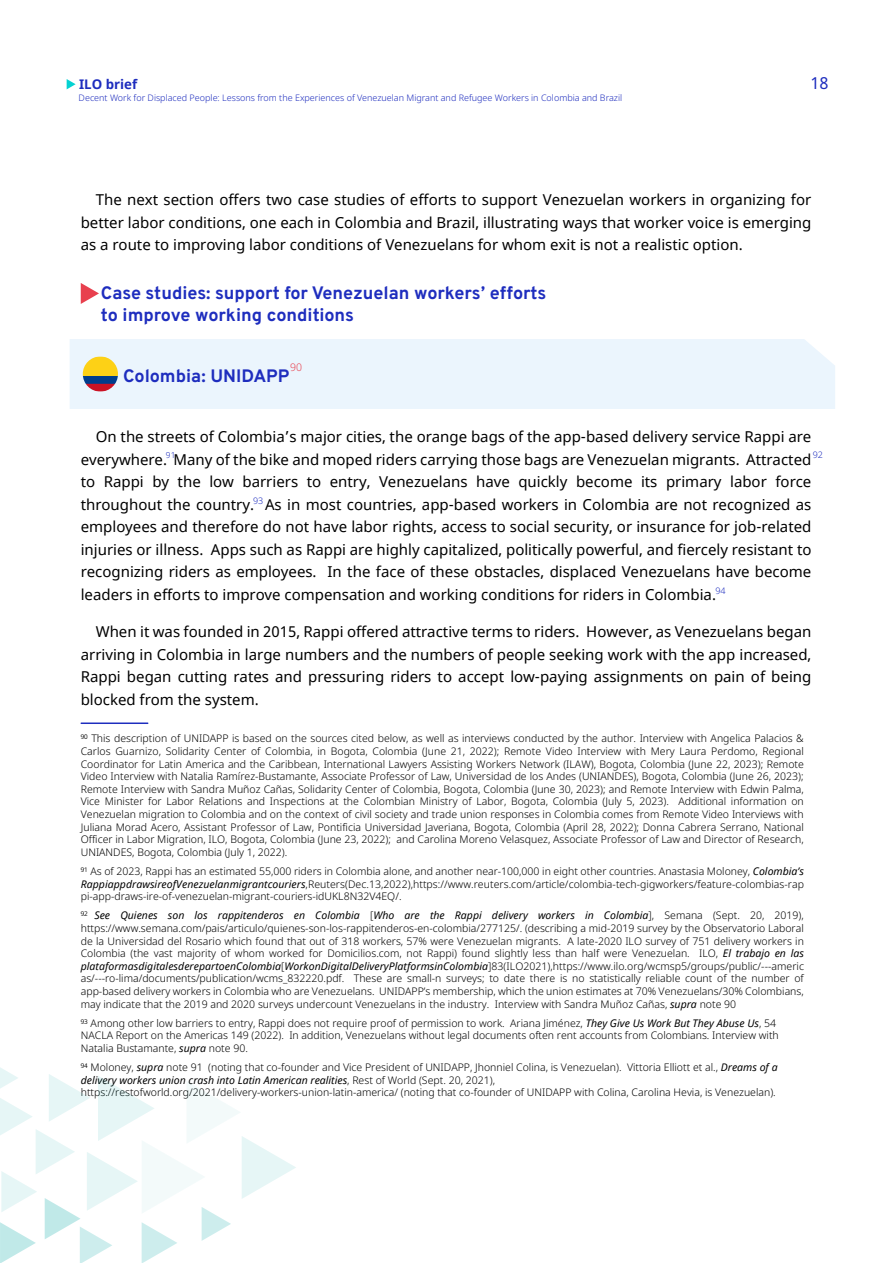
<style>
.page{position:relative;width:893px;height:1263px;background:#fff}
.page>*{position:absolute;margin:0;border:0;box-sizing:border-box;transform-origin:0 0}
.t1{font:18px/21.6px "Overpass";color:#1e2dbe}
.t2{font:16.5px "Noto Sans";color:#1e2dbe}
.t3{font:15px/22.5px "Noto Sans";color:#000;text-align:justify}
.t4{font:700 13.2px "Noto Sans";color:#1e2dbe}
.t5{font:300 10.5px/12.6px "Noto Sans";color:#000;text-align:justify}
.t6{font:300 10.5px "Noto Sans";color:#e8404e}
.t7{font:300 9px "Noto Sans";color:#1e2dbe}
.t8{font:300 8.25px "Noto Sans";color:#1e2dbe}
.s1{font-weight:400;font-style:italic}
.s2{color:#fff}
</style>
<div class="page">
<div style="left:70px;top:339px;width:765px;height:70px;background:#ebf5fd"></div>
<svg style="left:83px;top:356px;width:35px;height:20px"></svg>
<div style="left:83px;top:376px;width:35px;height:8px;background:#003d8c"></div>
<svg style="left:83px;top:384px;width:35px;height:8px"></svg>
<svg style="left:81px;top:283px;width:18px;height:21px"></svg>
<svg style="left:67px;top:79px;width:9px;height:10px"></svg>
<hr style="left:81px;top:722px;width:67px;height:2px;background:#1e2dbe">
<svg style="left:0;top:1067px;width:296px;height:196px"></svg>
<p class="t4" style="left:79px;top:75px;width:60px">ILO brief</p>
<p class="t7" style="left:79px;top:92px;width:545px">Decent Work for Displaced People: Lessons from the Experiences of Venezuelan Migrant and Refugee Workers in Colombia and Brazil</p>
<h2 class="t2" style="left:810px;top:72px;width:20px">18</h2>
<p class="t3" style="left:81px;top:189px;width:732px;text-indent:15px">The next section offers two case studies of efforts to support Venezuelan workers in organizing for better labor conditions, one each in Colombia and Brazil, illustrating ways that worker voice is emerging as a route to improving labor conditions of Venezuelans for whom exit is not a realistic option.</p>
<h1 class="t1" style="left:101px;top:281px;width:447px">Case studies: support for Venezuelan workers’ efforts to improve working conditions</h1>
<p class="t6" style="left:290px;top:360px;width:13px">90</p>
<h1 class="t1" style="left:123px;top:364px;width:168px">Colombia: UNIDAPP</h1>
<p class="t3" style="left:81px;top:426px;width:732px;text-indent:15px">On the streets of Colombia’s major cities, the orange bags of the app-based delivery service Rappi are everywhere. Many of the bike and moped riders carrying those bags are Venezuelan migrants. Attracted to Rappi by the low barriers to entry, Venezuelans have quickly become its primary labor force throughout the country. As in most countries, app-based workers in Colombia are not recognized as employees and therefore do not have labor rights, access to social security, or insurance for job-related injuries or illness. Apps such as Rappi are highly capitalized, politically powerful, and fiercely resistant to recognizing riders as employees. In the face of these obstacles, displaced Venezuelans have become leaders in efforts to improve compensation and working conditions for riders in Colombia.</p>
<p class="t3" style="left:81px;top:621px;width:732px;text-indent:15px">When it was founded in 2015, Rappi offered attractive terms to riders. However, as Venezuelans began arriving in Colombia in large numbers and the numbers of people seeking work with the app increased, Rappi began cutting rates and pressuring riders to accept low-paying assignments on pain of being blocked from the system.</p>
<p class="t7" style="left:813px;top:449px;width:12px">92</p>
<p class="t8" style="left:166px;top:449px;width:11px">91</p>
<p class="t7" style="left:253px;top:495px;width:12px">93</p>
<p class="t7" style="left:715px;top:584px;width:12px">94</p>
<p class="t5" style="left:81px;top:732px;width:725px">90 This description of UNIDAPP is based on the sources cited below, as well as interviews conducted by the author. Interview with Angelica Palacios &amp; Carlos Guarnizo, Solidarity Center of Colombia, in Bogota, Colombia (June 21, 2022); Remote Video Interview with Mery Laura Perdomo, Regional Coordinator for Latin America and the Caribbean, International Lawyers Assisting Workers Network (ILAW), Bogota, Colombia (June 22, 2023); Remote Video Interview with Natalia Ramírez-Bustamante, Associate Professor of Law, Universidad de los Andes (UNIANDES), Bogota, Colombia (June 26, 2023); Remote Interview with Sandra Muñoz Cañas, Solidarity Center of Colombia, Bogota, Colombia (June 30, 2023); and Remote Interview with Edwin Palma, Vice Minister for Labor Relations and Inspections at the Colombian Ministry of Labor, Bogota, Colombia (July 5, 2023). Additional information on Venezuelan migration to Colombia and on the context of civil society and trade union responses in Colombia comes from Remote Video Interviews with Juliana Morad Acero, Assistant Professor of Law, Pontificia Universidad Javeriana, Bogota, Colombia (April 28, 2022); Donna Cabrera Serrano, National Officer in Labor Migration, ILO, Bogota, Colombia (June 23, 2022); and Carolina Moreno Velasquez, Associate Professor of Law and Director of Research, UNIANDES, Bogota, Colombia (July 1, 2022).</p>
<p class="t5" style="left:81px;top:865px;width:725px">91 As of 2023, Rappi has an estimated 55,000 riders in Colombia alone, and another near-100,000 in eight other countries. Anastasia Moloney, <span class="s1">Colombia’s RappiappdrawsireofVenezuelanmigrantcouriers</span>,Reuters(Dec.13,2022),https://www.reuters.com/article/colombia-tech-gigworkers/feature-colombias-rap pi-app-draws-ire-of-venezuelan-migrant-couriers-idUKL8N32V4EQ/.</p>
<p class="t5" style="left:81px;top:909px;width:725px">92<span class="s2">C</span><span class="s1">See Quienes son los rappitenderos en Colombia</span> [<span class="s1">Who are the Rappi delivery workers in Colombia</span>], Semana (Sept. 20, 2019), https://www.semana.com/pais/articulo/quienes-son-los-rappitenderos-en-colombia/277125/. (describing a mid-2019 survey by the Observatorio Laboral de la Universidad del Rosario which found that out of 318 workers, 57% were Venezuelan migrants. A late-2020 ILO survey of 751 delivery workers in Colombia (the vast majority of whom worked for Domicilios.com, not Rappi) found slightly less than half were Venezuelan. ILO, <span class="s1">El trabajo en las plataformasdigitalesderepartoenColombia</span>[<span class="s1">WorkonDigitalDeliveryPlatformsinColombia</span>]83(ILO2021),https://www.ilo.org/wcmsp5/groups/public/---americ as/---ro-lima/documents/publication/wcms_832220.pdf. These are small-n surveys; to date there is no statistically reliable count of the number of app-based delivery workers in Colombia who are Venezuelans. UNIDAPP’s membership, which the union estimates at 70% Venezuelans/30% Colombians, may indicate that the 2019 and 2020 surveys undercount Venezuelans in the industry. Interview with Sandra Muñoz Cañas, <span class="s1">supra</span> note 90</p>
<p class="t5" style="left:81px;top:1017px;width:700px;text-align:left">93 Among other low barriers to entry, Rappi does not require proof of permission to work. Ariana Jiménez, <span class="s1">They Give Us Work But They Abuse Us</span>, 54<br>NACLA Report on the Americas 149 (2022). In addition, Venezuelans without legal documents often rent accounts from Colombians. Interview with<br>Natalia Bustamante, <span class="s1">supra</span> note 90.</p>
<p class="t5" style="left:81px;top:1061px;width:698px;text-align:left">94 Moloney, <span class="s1">supra</span> note 91 (noting that co-founder and Vice President of UNIDAPP, Jhonniel Colina, is Venezuelan). Vittoria Elliott et al., <span class="s1">Dreams of a delivery workers union crash into Latin American realities</span>, Rest of World (Sept. 20, 2021), https://restofworld.org/2021/delivery-workers-union-latin-america/ (noting that co-founder of UNIDAPP with Colina, Carolina Hevia, is Venezuelan).</p>
</div>
